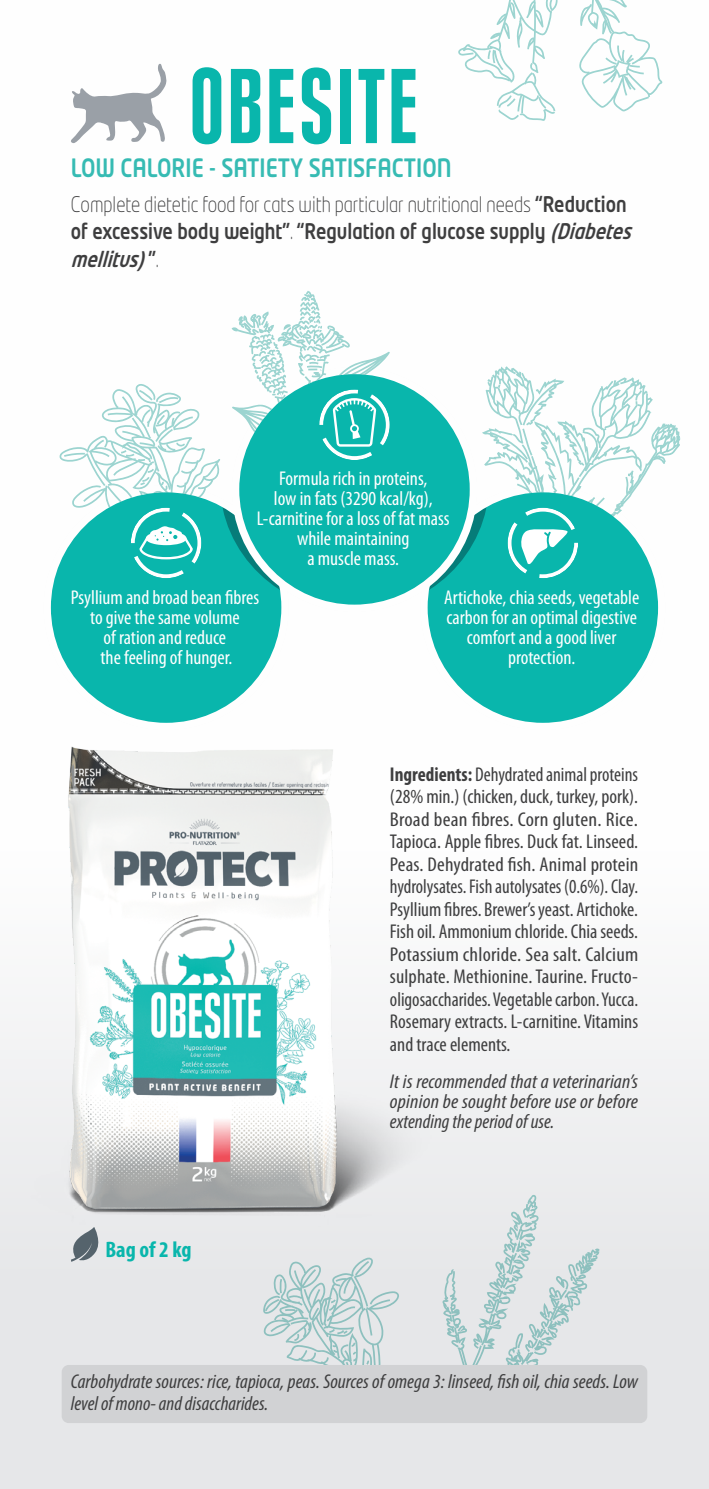
<style>
.page{position:relative;width:709px;height:1489px;background:#fff}
.page>*{position:absolute;margin:0;border:0;box-sizing:border-box;transform-origin:0 0}
.TTR_GAMME{font:900 extra-condensed 105px "Plak LT";letter-spacing:.05em;color:#09b6ac}
.SSTTR_GAMME{font:500 25px "Neo Tech Std";color:#36bbb3;scale:.85 1}
.TXT{font:700 condensed 22.5px "Myriad Pro";color:#09b6ac}
.SSTTR_GAMME-2{font:300 21.25px/27.5px "Neo Tech Std";color:#3e3e3f;scale:.85 1}
.INGREDIENT_GAMME{font:condensed 20px/22.5px "Myriad Pro";color:#3e3e3f;text-align:justify;scale:.96 1}
.ARGU{font:condensed 20px/20px "Myriad Pro";color:#fff;text-align:center}
.RECO_GAMME_IT{font:italic condensed 20px/22.5px "Myriad Pro";color:#3e3e3f}
.INGREDIENT_GAMME_IT{font:italic condensed 20px/20px "Myriad Pro";letter-spacing:.005em;color:#3e3e3f;text-align:justify;scale:1.05 1}
.s1{font-weight:500}
.s2{font-weight:500;font-style:italic}
.s3{font-weight:700}
</style>
<div class="page">
<div style="left:0;top:0;width:709px;height:1488px;background:linear-gradient(to bottom,#fff,#e9eaeb)"></div>
<svg style="left:442px;top:1194px;width:157px;height:170px;background:#d6e0e1"></svg>
<svg style="left:263px;top:1264px;width:136px;height:100px;background:#cfdddd"></svg>
<svg style="left:458px;top:0;width:204px;height:121px"></svg>
<svg style="left:482px;top:366px;width:198px;height:220px"></svg>
<img style="left:0;top:609px;width:494px;height:655px">
<svg style="left:70px;top:63px;width:98px;height:80px"></svg>
<svg style="left:70px;top:1226px;width:33px;height:35px"></svg>
<div style="left:424px;top:488px;width:238px;height:238px;background:#09b6ac;border-radius:50%"></div>
<svg style="left:429px;top:492px;width:60px;height:98px"></svg>
<div style="left:420px;top:485px;width:245px;height:245px;border:8px solid #fff;border-radius:50%"></div>
<div style="left:47px;top:488px;width:238px;height:238px;background:#09b6ac;border-radius:50%"></div>
<div style="left:43px;top:485px;width:246px;height:245px;border:8px solid #fff;border-radius:50%"></div>
<div style="left:235px;top:370px;width:238px;height:238px;background:#09b6ac;border-radius:50%"></div>
<svg style="left:507px;top:507px;width:71px;height:71px"></svg>
<svg style="left:59px;top:290px;width:331px;height:321px"></svg>
<div style="left:62px;top:1364px;width:585px;height:58px;background:#d1d2d4;border-radius:7px"></div>
<p class="TTR_GAMME" style="left:190px;top:45px;width:227px">OBESITE</p>
<p class="SSTTR_GAMME" style="left:71px;top:152px;width:449px">LOW CALORIE - SATIETY SATISFACTION</p>
<p class="SSTTR_GAMME-2" style="left:71px;top:190px;width:668px">Complete dietetic food for cats with particular nutritional needs <span class="s1">“Reduction of excessive body weight”</span>. <span class="s1">“Regulation of glucose supply</span> <span class="s2">(Diabetes mellitus)</span> <span class="s1">”</span> .</p>
<p class="ARGU" style="left:257px;top:469px;width:194px">Formula rich in proteins,<br>low in fats (3290 kcal/kg),<br>L-carnitine for a loss of fat mass while maintaining<br>a muscle mass.</p>
<p class="ARGU" style="left:71px;top:587px;width:190px">Psyllium and broad bean fibres to give the same volume<br>of ration and reduce<br>the feeling of hunger.</p>
<p class="TXT" style="left:105px;top:1236px;width:87px">Bag of 2 kg</p>
<p class="ARGU" style="left:444px;top:587px;width:197px">Artichoke, chia seeds, vegetable carbon for an optimal digestive comfort and a good liver protection.</p>
<p class="INGREDIENT_GAMME" style="left:390px;top:763px;width:260px"><span class="s3">Ingredients:</span> Dehydrated animal proteins (28% min.) (chicken, duck, turkey, pork).<br>Broad bean fibres. Corn gluten. Rice.<br>Tapioca. Apple fibres. Duck fat. Linseed.<br>Peas. Dehydrated fish. Animal protein hydrolysates. Fish autolysates (0.6%). Clay.<br>Psyllium fibres. Brewer’s yeast. Artichoke.<br>Fish oil. Ammonium chloride. Chia seeds.<br>Potassium chloride. Sea salt. Calcium sulphate. Methionine. Taurine. Fructo&shy;oligosaccharides. Vegetable carbon. Yucca.<br>Rosemary extracts. L-carnitine. Vitamins and trace elements.</p>
<p class="INGREDIENT_GAMME_IT" style="left:390px;top:1070px;width:238px">It is recommended that a veterinarian’s opinion be sought before use or before extending the period of use.</p>
<p class="RECO_GAMME_IT" style="left:71px;top:1369px;width:568px">Carbohydrate sources: rice, tapioca, peas. Sources of omega 3: linseed, fish oil, chia seeds. Low level of mono- and disaccharides.</p>
</div>
